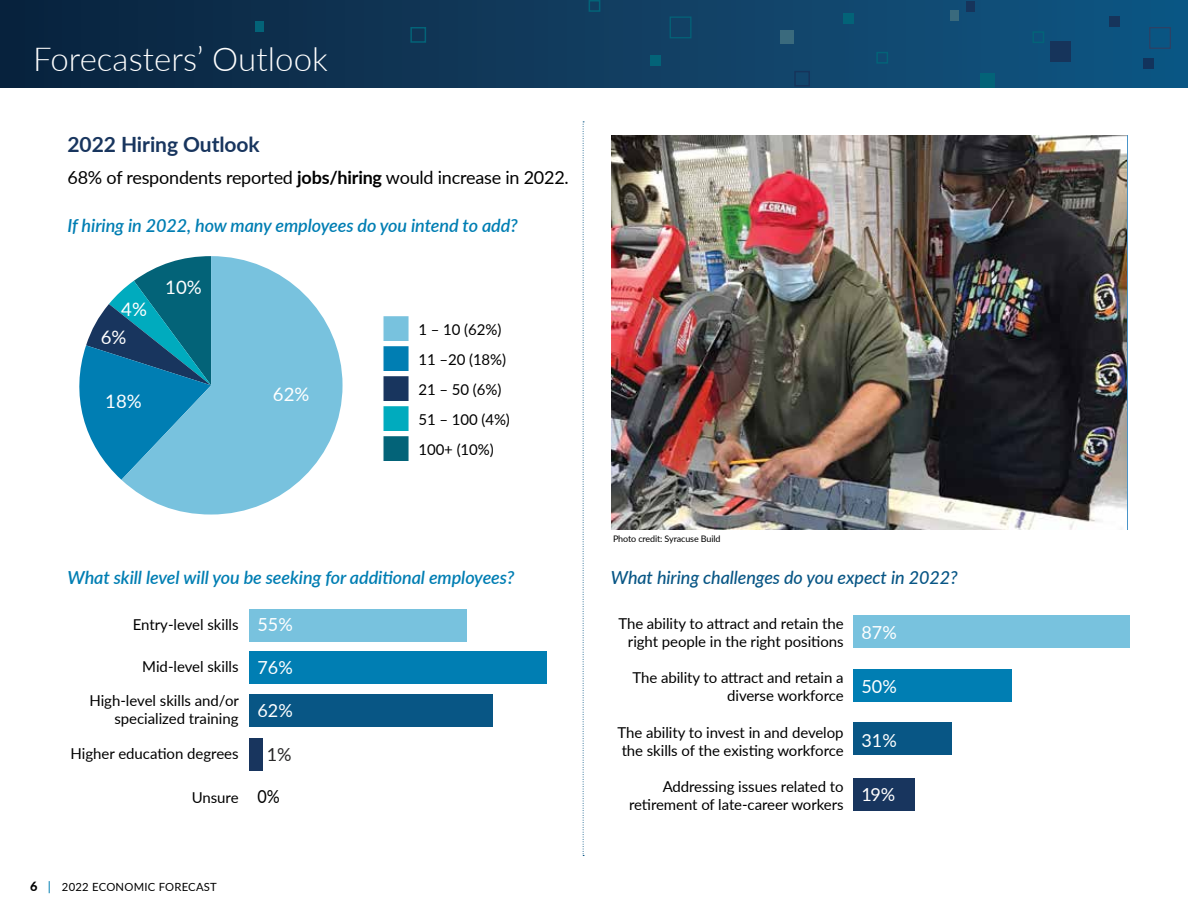
<style>
.page{position:relative;width:1188px;height:918px;background:#fff}
.page>*{position:absolute;margin:0;border:0;box-sizing:border-box;transform-origin:0 0}
.t1{font:300 33px "Lato";letter-spacing:.005em;color:#fff}
.t2{font:700 21px "Lato";letter-spacing:-.005em;color:#18355e}
.t3{font:18.6px "Lato";color:#fff}
.t4{font:italic 600 18px "Lato";letter-spacing:-.005em;color:#007eb3}
.t5{font:18px "Lato";letter-spacing:-.01em;color:#000}
.t6{font:italic 500 18px "Lato";letter-spacing:-.005em;color:#085685}
.t7{font:18px "Lato";color:#fff}
.t8{font:18px "Lato";letter-spacing:-.01em;color:#000;scale:.9 1}
.t9{font:18px "Lato";color:#292829}
.t10{font:15px/18px "Lato";letter-spacing:-.005em;color:#000;text-align:right}
.t11{font:11.25px "Lato";letter-spacing:.02em;color:#000}
.t12{font:9px "Lato";letter-spacing:-.01em;color:#000}
.s1{font-weight:700}
.s2{color:#78c2de}
.s3{color:#007eb3}
.s4{color:#18355e}
.s5{color:#00abbe}
.s6{color:#036378}
.s7{font-weight:800;font-size:12.75px}
.s8{font-weight:500;font-size:12.75px;color:#007eb3}
</style>
<div class="page">
<div style="left:0;top:0;width:1188px;height:88px;background:linear-gradient(to right,#0c223c,#115783)"></div>
<div style="left:794px;top:71px;width:16px;height:16px;border:2px solid #16345b"></div>
<div style="left:981px;top:73px;width:14px;height:15px;background:#036378"></div>
<div style="left:1050px;top:41px;width:20px;height:21px;background:#16345b"></div>
<div style="left:650px;top:55px;width:10px;height:10px;background:#036378"></div>
<div style="left:780px;top:31px;width:14px;height:13px;background:#3a6a7d"></div>
<div style="left:670px;top:16px;width:21px;height:22px;border:1px solid #036378"></div>
<div style="left:950px;top:11px;width:9px;height:10px;background:#3a6a7d"></div>
<div style="left:1149px;top:27px;width:22px;height:22px;border:1px solid #2c4165"></div>
<div style="left:1032px;top:31px;width:12px;height:12px;border:2px solid #036378"></div>
<div style="left:1109px;top:17px;width:10px;height:10px;background:#16345b"></div>
<div style="left:1144px;top:58px;width:10px;height:11px;background:#12335c"></div>
<div style="left:843px;top:14px;width:11px;height:10px;background:#036378"></div>
<div style="left:966px;top:1px;width:9px;height:10px;background:#16345b"></div>
<div style="left:876px;top:52px;width:12px;height:12px;border:2px solid #036378"></div>
<div style="left:589px;top:0;width:11px;height:12px;border:2px solid #036378"></div>
<div style="left:410px;top:27px;width:16px;height:16px;border:2px solid #036378"></div>
<div style="left:255px;top:22px;width:9px;height:10px;background:#036378"></div>
<div style="left:250px;top:694px;width:243px;height:33px;background:#085685"></div>
<div style="left:250px;top:652px;width:297px;height:32px;background:#007eb3"></div>
<div style="left:250px;top:609px;width:217px;height:33px;background:#78c2de"></div>
<svg style="left:583px;top:122px;width:1px;height:734px"></svg>
<div style="left:250px;top:738px;width:13px;height:32px;background:#18355e"></div>
<div style="left:854px;top:722px;width:98px;height:33px;background:#085685"></div>
<div style="left:854px;top:669px;width:158px;height:33px;background:#007eb3"></div>
<div style="left:854px;top:615px;width:276px;height:33px;background:#78c2de"></div>
<div style="left:854px;top:778px;width:61px;height:32px;background:#18355e"></div>
<svg style="left:79px;top:291px;width:42px;height:189px"></svg>
<svg style="left:121px;top:256px;width:222px;height:259px;fill:#78c2de"></svg>
<img style="left:612px;top:135px;width:514px;height:394px">
<h1 class="t1" style="left:33px;top:36px;width:296px">Forecasters’ Outlook</h1>
<h2 class="t2" style="left:68px;top:129px;width:194px">2022 Hiring Outlook</h2>
<p class="t5" style="left:68px;top:165px;width:503px">68% of respondents reported <span class="s1">jobs/hiring</span> would increase in 2022.</p>
<p class="t4" style="left:68px;top:213px;width:452px">If hiring in 2022, how many employees do you intend to add?</p>
<p class="t3" style="left:121px;top:296px;width:27px">4%</p>
<p class="t3" style="left:101px;top:324px;width:27px">6%</p>
<p class="t3" style="left:165px;top:274px;width:38px">10%</p>
<p class="t3" style="left:105px;top:388px;width:38px">18%</p>
<p class="t3" style="left:273px;top:381px;width:38px">62%</p>
<p class="t10" style="left:382px;top:320px;width:120px"><span class="s2">■</span> 1 – 10 (62%)</p>
<p class="t10" style="left:382px;top:350px;width:125px"><span class="s3">■</span> 11 –20 (18%)</p>
<p class="t10" style="left:382px;top:380px;width:120px"><span class="s4">■</span> 21 – 50 (6%)</p>
<p class="t10" style="left:382px;top:410px;width:129px"><span class="s5">■</span> 51 – 100 (4%)</p>
<p class="t10" style="left:382px;top:440px;width:113px"><span class="s6">■</span> 100+ (10%)</p>
<p class="t12" style="left:613px;top:532px;width:109px">Photo credit: Syracuse Build</p>
<p class="t4" style="left:68px;top:564px;width:448px">What skill level will you be seeking for additional employees?</p>
<p class="t6" style="left:611px;top:564px;width:348px">What hiring challenges do you expect in 2022?</p>
<p class="t10" style="left:133px;top:615px;width:107px">Entry-level skills</p>
<p class="t10" style="left:142px;top:657px;width:98px">Mid-level skills</p>
<p class="t10" style="left:89px;top:691px;width:151px">High-level skills and/or specialized training</p>
<p class="t10" style="left:71px;top:744px;width:170px">Higher education degrees</p>
<p class="t10" style="left:192px;top:788px;width:48px">Unsure</p>
<p class="t7" style="left:258px;top:612px;width:37px">55%</p>
<p class="t7" style="left:258px;top:655px;width:37px">76%</p>
<p class="t7" style="left:258px;top:698px;width:37px">62%</p>
<p class="t9" style="left:267px;top:742px;width:26px">1%</p>
<p class="t8" style="left:258px;top:784px;width:26px">0%</p>
<p class="t11" style="left:30px;top:879px;width:188px"><span class="s7">6</span> <span class="s8">|</span> 2022 ECONOMIC FORECAST</p>
<p class="t10" style="left:618px;top:614px;width:227px">The ability to attract and retain the right people in the right positions</p>
<p class="t10" style="left:632px;top:668px;width:213px">The ability to attract and retain a diverse workforce</p>
<p class="t10" style="left:618px;top:723px;width:227px;text-align:left">The ability to invest in and develop the skills of the existing workforce</p>
<p class="t10" style="left:629px;top:777px;width:216px">Addressing issues related to retirement of late-career workers</p>
<p class="t7" style="left:862px;top:619px;width:37px">87%</p>
<p class="t7" style="left:862px;top:674px;width:37px">50%</p>
<p class="t7" style="left:862px;top:727px;width:37px">31%</p>
<p class="t7" style="left:862px;top:782px;width:35px">19%</p>
</div>
